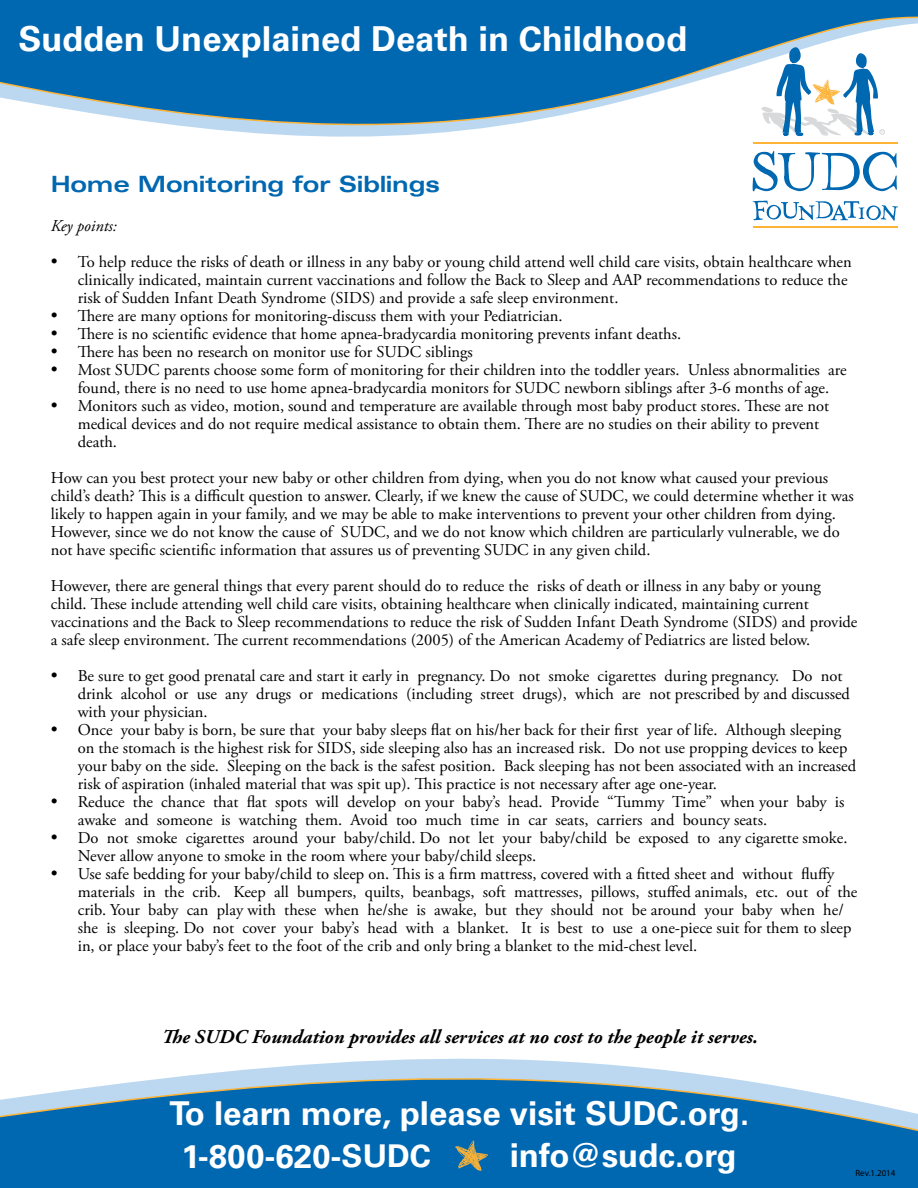
<style>
.page{position:relative;width:918px;height:1188px;background:#fff}
.page>*{position:absolute;margin:0;border:0;box-sizing:border-box;transform-origin:0 0}
.t1{font:700 34.5px "Univers LT Pro 65";color:#fff}
.t2{font:700 33px/42px "Univers LT Pro 65";color:#fff}
.t3{font:700 expanded 22.5px "Univers LT Pro";letter-spacing:-.01em;color:#0067b1}
.t4{font:italic 700 19.5px "Adobe Garamond Pro";color:#000}
.t5{font:16.5px/18px "Adobe Garamond Pro";color:#000}
.t6{font:italic 16.5px "Adobe Garamond Pro";color:#000}
.t7{font:9px "Myriad Pro";color:#000}
.t8{font:600 3.75px "Myriad Pro";color:#d7d9da}
.s1{font-size:18px}
.s2{font-size:31.5px}
</style>
<div class="page">
<svg style="left:0;top:0;width:918px;height:144px;fill:#0067b1"></svg>
<svg style="left:0;top:1058px;width:918px;height:130px;background:#408cc2"></svg>
<hr style="left:753px;top:142px;width:144px;height:2px;background:#fcb336">
<hr style="left:753px;top:226px;width:144px;height:2px;background:#fcb336">
<svg style="left:752px;top:151px;width:145px;height:40px"></svg>
<svg style="left:753px;top:201px;width:145px;height:20px"></svg>
<svg style="left:761px;top:47px;width:124px;height:91px"></svg>
<svg style="left:455px;top:1140px;width:32px;height:31px"></svg>
<h1 class="t1" style="left:18px;top:14px;width:671px">Sudden Unexplained Death in Childhood</h1>
<h3 class="t3" style="left:51px;top:171px;width:391px">Home Monitoring for Siblings</h3>
<p class="t6" style="left:51px;top:216px;width:68px">Key points:</p>
<p class="t5" style="left:78px;top:254px;width:775px;text-indent:-27px"><span class="s1">•</span> To help reduce the risks of death or illness in any baby or young child attend well child care visits, obtain healthcare when clinically indicated, maintain current vaccinations and follow the Back to Sleep and AAP recommendations to reduce the risk of Sudden Infant Death Syndrome (SIDS) and provide a safe sleep environment.</p>
<p class="t5" style="left:51px;top:308px;width:513px"><span class="s1">•</span> There are many options for monitoring-discuss them with your Pediatrician.</p>
<p class="t5" style="left:51px;top:326px;width:632px"><span class="s1">•</span> There is no scientific evidence that home apnea-bradycardia monitoring prevents infant deaths.</p>
<p class="t5" style="left:51px;top:344px;width:424px"><span class="s1">•</span> There has been no research on monitor use for SUDC siblings</p>
<p class="t5" style="left:51px;top:362px;width:797px;text-align:center"><span class="s1">•</span> Most SUDC parents choose some form of monitoring for their children into the toddler years. Unless abnormalities are found, there is no need to use home apnea-bradycardia monitors for SUDC newborn siblings after 3-6 months of age.</p>
<p class="t5" style="left:78px;top:398px;width:753px;text-indent:-27px"><span class="s1">•</span> Monitors such as video, motion, sound and temperature are available through most baby product stores. These are not medical devices and do not require medical assistance to obtain them. There are no studies on their ability to prevent death.</p>
<p class="t5" style="left:51px;top:470px;width:805px">How can you best protect your new baby or other children from dying, when you do not know what caused your previous child’s death? This is a difficult question to answer. Clearly, if we knew the cause of SUDC, we could determine whether it was likely to happen again in your family, and we may be able to make interventions to prevent your other children from dying.<br>However, since we do not know the cause of SUDC, and we do not know which children are particularly vulnerable, we do not have specific scientific information that assures us of preventing SUDC in any given child.</p>
<p class="t5" style="left:51px;top:578px;width:808px">However, there are general things that every parent should do to reduce the risks of death or illness in any baby or young child. These include attending well child care visits, obtaining healthcare when clinically indicated, maintaining current vaccinations and the Back to Sleep recommendations to reduce the risk of Sudden Infant Death Syndrome (SIDS) and provide a safe sleep environment. The current recommendations (2005) of the American Academy of Pediatrics are listed below.</p>
<p class="t5" style="left:78px;top:668px;width:774px;text-indent:-27px"><span class="s1">•</span> Be sure to get good prenatal care and start it early in pregnancy. Do not smoke cigarettes during pregnancy. Do not drink alcohol or use any drugs or medications (including street drugs), which are not prescribed by and discussed with your physician.</p>
<p class="t5" style="left:78px;top:722px;width:780px;text-indent:-27px"><span class="s1">•</span> Once your baby is born, be sure that your baby sleeps flat on his/her back for their first year of life. Although sleeping on the stomach is the highest risk for SIDS, side sleeping also has an increased risk. Do not use propping devices to keep your baby on the side. Sleeping on the back is the safest position. Back sleeping has not been associated with an increased risk of aspiration (inhaled material that was spit up). This practice is not necessary after age one-year.</p>
<p class="t5" style="left:78px;top:794px;width:768px;text-indent:-27px"><span class="s1">•</span> Reduce the chance that flat spots will develop on your baby’s head. Provide “Tummy Time” when your baby is awake and someone is watching them. Avoid too much time in car seats, carriers and bouncy seats.</p>
<p class="t5" style="left:78px;top:830px;width:771px;text-indent:-27px"><span class="s1">•</span> Do not smoke cigarettes around your baby/child. Do not let your baby/child be exposed to any cigarette smoke.<br>Never allow anyone to smoke in the room where your baby/child sleeps.</p>
<p class="t5" style="left:78px;top:866px;width:781px;text-indent:-27px"><span class="s1">•</span> Use safe bedding for your baby/child to sleep on. This is a firm mattress, covered with a fitted sheet and without fluffy materials in the crib. Keep all bumpers, quilts, beanbags, soft mattresses, pillows, stuffed animals, etc. out of the crib. Your baby can play with these when he/she is awake, but they should not be around your baby when he/ she is sleeping. Do not cover your baby’s head with a blanket. It is best to use a one-piece suit for them to sleep in, or place your baby’s feet to the foot of the crib and only bring a blanket to the mid-chest level.</p>
<p class="t8" style="left:881px;top:129px;width:4px">R</p>
<p class="t4" style="left:162px;top:1026px;width:598px">The SUDC Foundation provides all services at no cost to the people it serves.</p>
<h2 class="t2" style="left:181px;top:1091px;width:569px;text-indent:-12px">To learn more, please visit SUDC.org.<br>1-800-620-<span class="s2">SUDC</span></h2>
<h2 class="t2" style="left:510px;top:1133px;width:228px">info@sudc.org</h2>
<p class="t7" style="left:855px;top:1167px;width:42px">Rev.1.2014</p>
</div>
